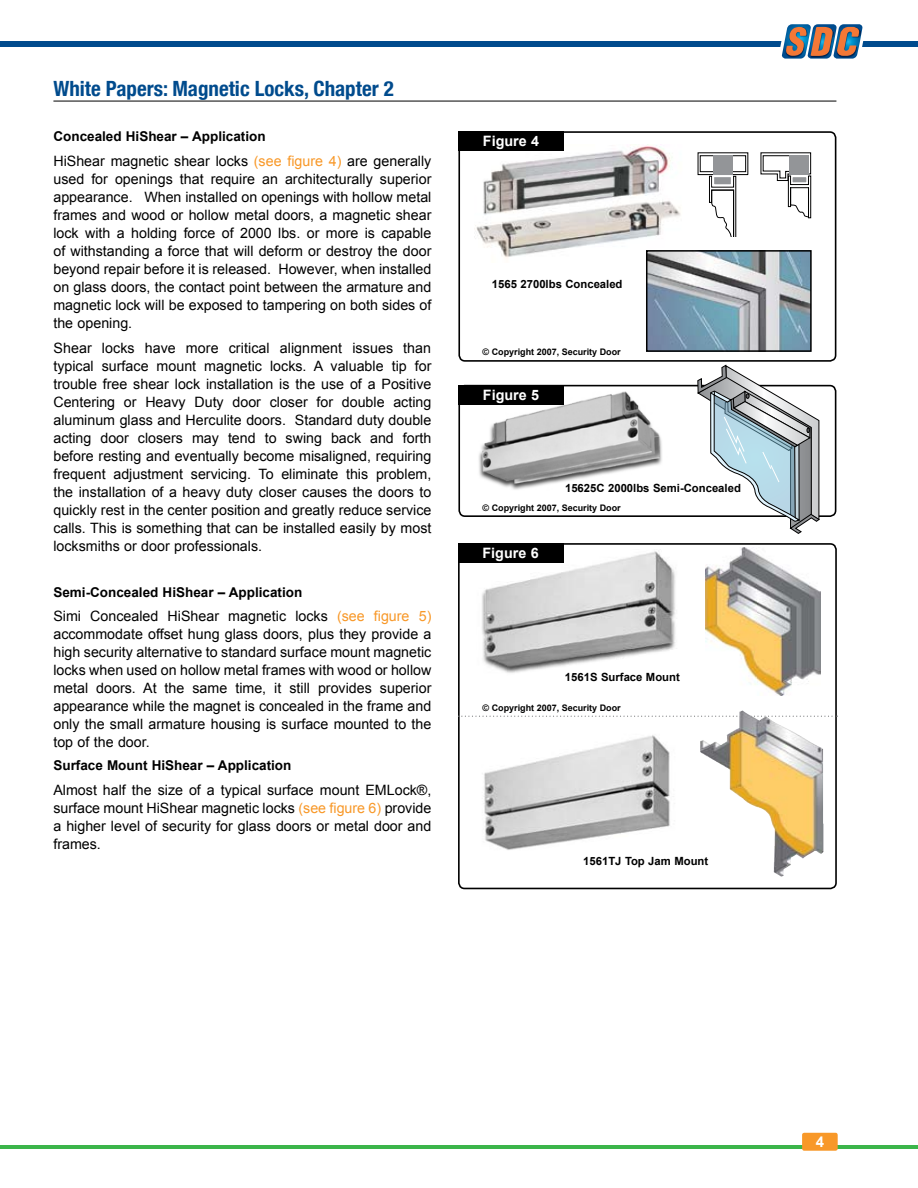
<style>
.page{position:relative;width:918px;height:1188px;background:#fff}
.page>*{position:absolute;margin:0;border:0;box-sizing:border-box;transform-origin:0 0}
.t1{font:700 condensed 21px "Helvetica Neue";color:#004b8d}
.t2{font:700 15px "Arial";color:#fff}
.t3{font:700 14.4px "Arial";color:#fff}
.t4{font:14.25px/18px "Arial";color:#000;text-align:justify}
.t5{font:700 13.5px "Arial";color:#000}
.t6{font:700 11.25px "Arial";color:#000}
.t7{font:700 9px "Arial";color:#000}
.s1{color:#f89828}
</style>
<div class="page">
<hr style="left:0;top:1145px;width:918px;height:3px;background:#3bb54a">
<div style="left:802px;top:1133px;width:36px;height:18px;background:#f89828;border-radius:2px"></div>
<div style="left:0;top:41px;width:918px;height:6px;background:#004b8d"></div>
<svg style="left:780px;top:24px;width:84px;height:35px;background:#8a8486"></svg>
<img style="left:484px;top:735px;width:186px;height:115px">
<img style="left:482px;top:549px;width:194px;height:124px">
<div style="left:458px;top:385px;width:378px;height:132px;border:2px solid #000;border-radius:6px"></div>
<img style="left:477px;top:392px;width:185px;height:98px">
<svg style="left:697px;top:365px;width:122px;height:169px"></svg>
<img style="left:474px;top:144px;width:207px;height:114px">
<img style="left:649px;top:253px;width:160px;height:96px">
<div style="left:646px;top:250px;width:166px;height:102px;border:2px solid #000"></div>
<div style="left:458px;top:131px;width:378px;height:231px;border:2px solid #000;border-radius:6px"></div>
<svg style="left:698px;top:152px;width:51px;height:85px"></svg>
<div style="left:713px;top:155px;width:20px;height:21px;background:#fff"></div>
<svg style="left:760px;top:152px;width:51px;height:67px"></svg>
<div style="left:789px;top:155px;width:20px;height:20px;background:#939598"></div>
<div style="left:713px;top:155px;width:20px;height:20px;background:#939598"></div>
<div style="left:458px;top:543px;width:379px;height:346px;border:2px solid #000;border-radius:6px"></div>
<img style="left:705px;top:547px;width:115px;height:149px">
<svg style="left:458px;top:716px;width:379px;height:1px"></svg>
<img style="left:700px;top:711px;width:123px;height:166px">
<div style="left:458px;top:131px;width:106px;height:20px;background:#000"></div>
<div style="left:458px;top:385px;width:106px;height:19px;background:#000"></div>
<div style="left:458px;top:543px;width:105px;height:20px;background:#000"></div>
<hr style="left:53px;top:101px;width:783px;height:1px;background:#000">
<h1 class="t1" style="left:53px;top:76px;width:342px">White Papers: Magnetic Locks, Chapter 2</h1>
<p class="t5" style="left:53px;top:129px;width:214px">Concealed HiShear – Application</p>
<p class="t4" style="left:53px;top:152px;width:380px">HiShear magnetic shear locks <span class="s1">(see figure 4)</span> are generally used for openings that require an architecturally superior appearance. When installed on openings with hollow metal frames and wood or hollow metal doors, a magnetic shear lock with a holding force of 2000 lbs. or more is capable of withstanding a force that will deform or destroy the door beyond repair before it is released. However, when installed on glass doors, the contact point between the armature and magnetic lock will be exposed to tampering on both sides of the opening.</p>
<p class="t4" style="left:53px;top:339px;width:380px">Shear locks have more critical alignment issues than typical surface mount magnetic locks. A valuable tip for trouble free shear lock installation is the use of a Positive Centering or Heavy Duty door closer for double acting aluminum glass and Herculite doors. Standard duty double acting door closers may tend to swing back and forth before resting and eventually become misaligned, requiring frequent adjustment servicing. To eliminate this problem, the installation of a heavy duty closer causes the doors to quickly rest in the center position and greatly reduce service calls. This is something that can be installed easily by most locksmiths or door professionals.</p>
<p class="t5" style="left:53px;top:584px;width:250px">Semi-Concealed HiShear – Application</p>
<p class="t4" style="left:53px;top:607px;width:379px">Simi Concealed HiShear magnetic locks <span class="s1">(see figure 5) </span>accommodate offset hung glass doors, plus they provide a high security alternative to standard surface mount magnetic locks when used on hollow metal frames with wood or hollow metal doors. At the same time, it still provides superior appearance while the magnet is concealed in the frame and only the small armature housing is surface mounted to the top of the door.</p>
<p class="t5" style="left:53px;top:758px;width:240px">Surface Mount HiShear – Application</p>
<p class="t4" style="left:53px;top:781px;width:379px">Almost half the size of a typical surface mount EMLock®, surface mount HiShear magnetic locks <span class="s1">(see figure 6)</span> provide a higher level of security for glass doors or metal door and frames.</p>
<p class="t3" style="left:483px;top:133px;width:58px">Figure 4</p>
<p class="t6" style="left:492px;top:278px;width:132px">1565 2700lbs Concealed</p>
<p class="t7" style="left:483px;top:347px;width:140px">© Copyright 2007, Security Door</p>
<p class="t3" style="left:483px;top:387px;width:58px">Figure 5</p>
<p class="t6" style="left:565px;top:482px;width:177px">15625C 2000lbs Semi-Concealed</p>
<p class="t7" style="left:483px;top:503px;width:140px">© Copyright 2007, Security Door</p>
<p class="t3" style="left:483px;top:545px;width:58px">Figure 6</p>
<p class="t6" style="left:565px;top:671px;width:116px">1561S Surface Mount</p>
<p class="t7" style="left:483px;top:703px;width:140px">© Copyright 2007, Security Door</p>
<p class="t6" style="left:583px;top:855px;width:127px">1561TJ Top Jam Mount</p>
<p class="t2" style="left:816px;top:1134px;width:10px">4</p>
</div>
